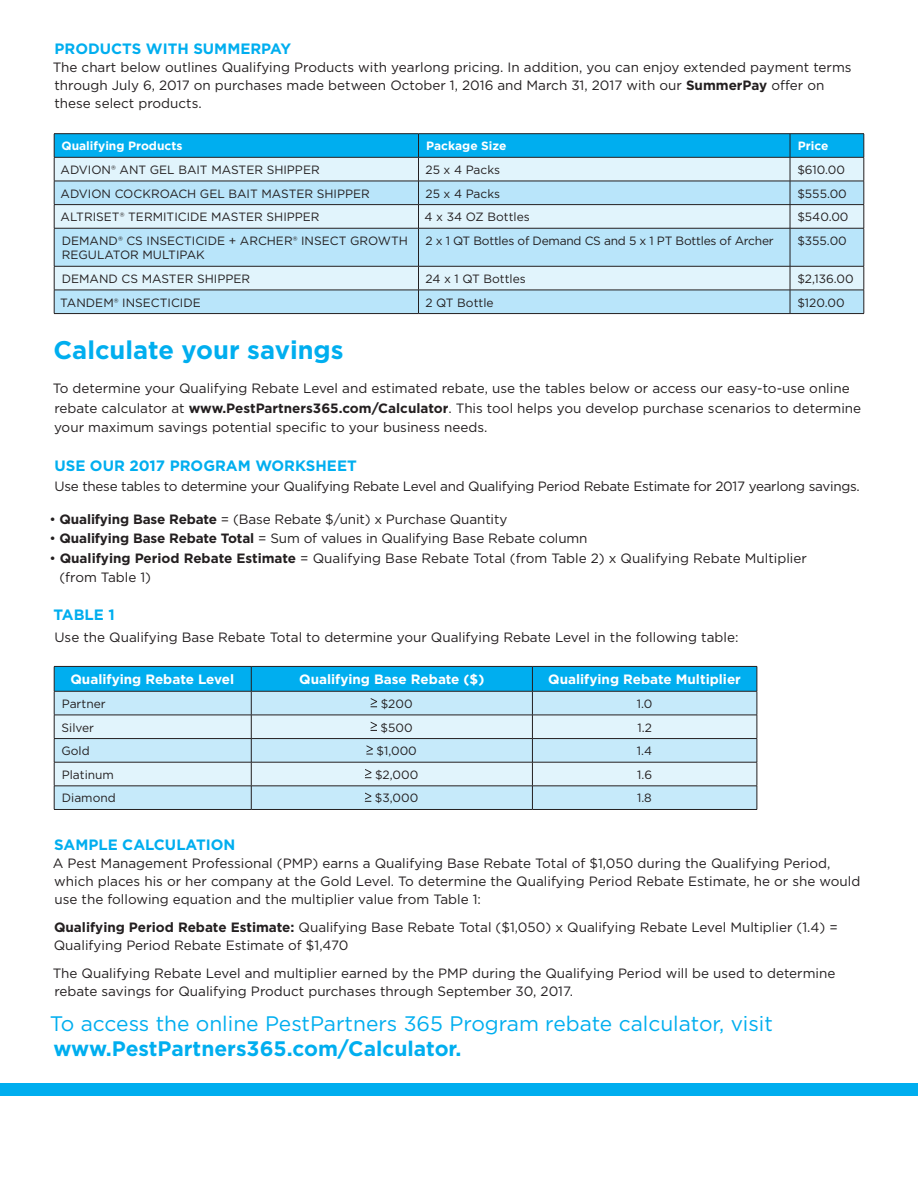
<style>
.page{position:relative;width:918px;height:1188px;background:#fff}
.page>*{position:absolute;margin:0;border:0;box-sizing:border-box;transform-origin:0 0}
.t1{font:700 25.5px "Gotham";color:#00aeef}
.t2{font:21px "Gotham";color:#00aeef}
.t3{font:700 21px "Gotham";color:#00aeef}
.t4{font:700 15px "Gotham";color:#00aeef}
.t5{font:13.5px/18px "Gotham";color:#231f20}
.t6{font:13.5px "Gotham";letter-spacing:-.02em;color:#231f20}
.t7{font:700 13.5px "Gotham";color:#fff}
.t8{font:12px/14.4px "Gotham";color:#231f20}
.t9{font:12px "Gotham";letter-spacing:-.02em;color:#231f20}
.t10{font:700 12px "Gotham";color:#fff}
.s1{font-weight:700}
</style>
<div class="page">
<svg style="left:55px;top:229px;width:809px;height:84px;background:#c2e6f8"></svg>
<hr style="left:54px;top:133px;width:364px;height:1px;background:#231f20">
<hr style="left:418px;top:133px;width:372px;height:1px;background:#231f20">
<hr style="left:790px;top:133px;width:74px;height:1px;background:#231f20">
<svg style="left:54px;top:134px;width:811px;height:94px;background:#99d6ef"></svg>
<hr style="left:54px;top:228px;width:364px;height:1px;background:#231f20">
<hr style="left:54px;top:228px;width:1px;height:38px;background:#231f20">
<hr style="left:418px;top:228px;width:372px;height:1px;background:#231f20">
<hr style="left:418px;top:228px;width:1px;height:38px;background:#231f20">
<hr style="left:790px;top:228px;width:74px;height:1px;background:#231f20">
<hr style="left:790px;top:228px;width:1px;height:38px;background:#231f20">
<hr style="left:864px;top:228px;width:1px;height:38px;background:#231f20">
<hr style="left:54px;top:266px;width:364px;height:1px;background:#231f20">
<hr style="left:418px;top:266px;width:372px;height:1px;background:#231f20">
<hr style="left:790px;top:266px;width:74px;height:1px;background:#231f20">
<hr style="left:54px;top:290px;width:364px;height:1px;background:#231f20">
<svg style="left:54px;top:266px;width:1px;height:47px"></svg>
<hr style="left:418px;top:290px;width:372px;height:1px;background:#231f20">
<svg style="left:418px;top:266px;width:1px;height:47px"></svg>
<hr style="left:790px;top:290px;width:74px;height:1px;background:#231f20">
<svg style="left:790px;top:266px;width:1px;height:47px"></svg>
<svg style="left:864px;top:266px;width:1px;height:47px"></svg>
<hr style="left:54px;top:313px;width:364px;height:1px;background:#231f20">
<hr style="left:418px;top:313px;width:372px;height:1px;background:#231f20">
<hr style="left:790px;top:313px;width:74px;height:1px;background:#231f20">
<hr style="left:54px;top:809px;width:197px;height:1px;background:#231f20">
<hr style="left:251px;top:809px;width:281px;height:1px;background:#231f20">
<hr style="left:532px;top:809px;width:225px;height:1px;background:#231f20">
<svg style="left:54px;top:666px;width:704px;height:143px;background:#a5d9ee"></svg>
<div style="left:0;top:1084px;width:918px;height:12px;background:#00aeef"></div>
<p class="t4" style="left:55px;top:39px;width:238px">PRODUCTS WITH SUMMERPAY</p>
<p class="t5" style="left:53px;top:58px;width:800px">The chart below outlines Qualifying Products with yearlong pricing. In addition, you can enjoy extended payment terms through July 6, 2017 on purchases made between October 1, 2016 and March 31, 2017 with our <span class="s1">SummerPay</span> offer on these select products.</p>
<p class="t10" style="left:62px;top:138px;width:122px">Qualifying Products</p>
<p class="t10" style="left:426px;top:138px;width:82px">Package Size</p>
<p class="t10" style="left:798px;top:138px;width:32px">Price</p>
<p class="t8" style="left:61px;top:162px;width:261px">ADVION® ANT GEL BAIT MASTER SHIPPER</p>
<p class="t8" style="left:425px;top:162px;width:76px">25 x 4 Packs</p>
<p class="t8" style="left:797px;top:162px;width:49px">$610.00</p>
<p class="t8" style="left:61px;top:186px;width:311px">ADVION COCKROACH GEL BAIT MASTER SHIPPER</p>
<p class="t8" style="left:425px;top:186px;width:76px">25 x 4 Packs</p>
<p class="t8" style="left:797px;top:186px;width:51px">$555.00</p>
<p class="t8" style="left:61px;top:210px;width:260px">ALTRISET® TERMITICIDE MASTER SHIPPER</p>
<p class="t8" style="left:425px;top:210px;width:107px">4 x 34 OZ Bottles</p>
<p class="t8" style="left:797px;top:210px;width:53px">$540.00</p>
<p class="t8" style="left:62px;top:233px;width:348px">DEMAND® CS INSECTICIDE + ARCHER® INSECT GROWTH<br>REGULATOR MULTIPAK</p>
<p class="t9" style="left:425px;top:233px;width:350px">2 x 1 QT Bottles of Demand CS and 5 x 1 PT Bottles of Archer</p>
<p class="t8" style="left:797px;top:233px;width:51px">$355.00</p>
<p class="t8" style="left:62px;top:271px;width:190px">DEMAND CS MASTER SHIPPER</p>
<p class="t8" style="left:425px;top:271px;width:102px">24 x 1 QT Bottles</p>
<p class="t8" style="left:797px;top:271px;width:58px">$2,136.00</p>
<p class="t8" style="left:60px;top:295px;width:142px">TANDEM® INSECTICIDE</p>
<p class="t8" style="left:425px;top:295px;width:70px">2 QT Bottle</p>
<p class="t8" style="left:797px;top:295px;width:49px">$120.00</p>
<h1 class="t1" style="left:53px;top:333px;width:292px">Calculate your savings</h1>
<p class="t5" style="left:53px;top:378px;width:810px;line-height:19.5px">To determine your Qualifying Rebate Level and estimated rebate, use the tables below or access our easy-to-use online rebate calculator at <span class="s1">www.PestPartners365.com/Calculator</span>. This tool helps you develop purchase scenarios to determine your maximum savings potential specific to your business needs.</p>
<p class="t4" style="left:55px;top:456px;width:304px">USE OUR 2017 PROGRAM WORKSHEET</p>
<p class="t6" style="left:54px;top:477px;width:807px">Use these tables to determine your Qualifying Rebate Level and Qualifying Period Rebate Estimate for 2017 yearlong savings.</p>
<p class="t5" style="left:49px;top:510px;width:459px">• <span class="s1">Qualifying Base Rebate</span> = (Base Rebate $/unit) x Purchase Quantity</p>
<p class="t5" style="left:49px;top:529px;width:540px">• <span class="s1">Qualifying Base Rebate Total</span> = Sum of values in Qualifying Base Rebate column</p>
<p class="t5" style="left:59px;top:548px;width:749px;line-height:19.5px;text-indent:-10px">• <span class="s1">Qualifying Period Rebate Estimate</span> = Qualifying Base Rebate Total (from Table 2) x Qualifying Rebate Multiplier (from Table 1)</p>
<p class="t4" style="left:54px;top:604px;width:63px">TABLE 1</p>
<p class="t5" style="left:54px;top:628px;width:686px">Use the Qualifying Base Rebate Total to determine your Qualifying Rebate Level in the following table:</p>
<p class="t7" style="left:70px;top:671px;width:165px">Qualifying Rebate Level</p>
<p class="t7" style="left:299px;top:671px;width:187px">Qualifying Base Rebate ($)</p>
<p class="t7" style="left:548px;top:671px;width:194px">Qualifying Rebate Multiplier</p>
<p class="t8" style="left:62px;top:696px;width:45px">Partner</p>
<p class="t8" style="left:381px;top:696px;width:33px">$200</p>
<p class="t8" style="left:637px;top:696px;width:17px">1.0</p>
<p class="t8" style="left:62px;top:720px;width:34px">Silver</p>
<p class="t8" style="left:381px;top:720px;width:34px">$500</p>
<p class="t8" style="left:637px;top:720px;width:16px">1.2</p>
<p class="t8" style="left:61px;top:743px;width:30px">Gold</p>
<p class="t8" style="left:376px;top:743px;width:42px">$1,000</p>
<p class="t8" style="left:637px;top:743px;width:17px">1.4</p>
<p class="t8" style="left:62px;top:767px;width:54px">Platinum</p>
<p class="t8" style="left:375px;top:767px;width:45px">$2,000</p>
<p class="t8" style="left:637px;top:767px;width:16px">1.6</p>
<p class="t8" style="left:62px;top:791px;width:56px">Diamond</p>
<p class="t8" style="left:375px;top:791px;width:45px">$3,000</p>
<p class="t8" style="left:637px;top:791px;width:16px">1.8</p>
<p class="t4" style="left:54px;top:835px;width:183px">SAMPLE CALCULATION</p>
<p class="t5" style="left:53px;top:854px;width:809px">A Pest Management Professional (PMP) earns a Qualifying Base Rebate Total of $1,050 during the Qualifying Period, which places his or her company at the Gold Level. To determine the Qualifying Period Rebate Estimate, he or she would use the following equation and the multiplier value from Table 1:</p>
<p class="t5" style="left:54px;top:918px;width:786px"><span class="s1">Qualifying Period Rebate Estimate:</span> Qualifying Base Rebate Total ($1,050) x Qualifying Rebate Level Multiplier (1.4) =<br>Qualifying Period Rebate Estimate of $1,470</p>
<p class="t5" style="left:53px;top:964px;width:784px">The Qualifying Rebate Level and multiplier earned by the PMP during the Qualifying Period will be used to determine rebate savings for Qualifying Product purchases through September 30, 2017.</p>
<h2 class="t2" style="left:50px;top:1010px;width:725px">To access the online PestPartners 365 Program rebate calculator, visit</h2>
<h2 class="t3" style="left:53px;top:1035px;width:410px">www.PestPartners365.com/Calculator.</h2>
</div>
